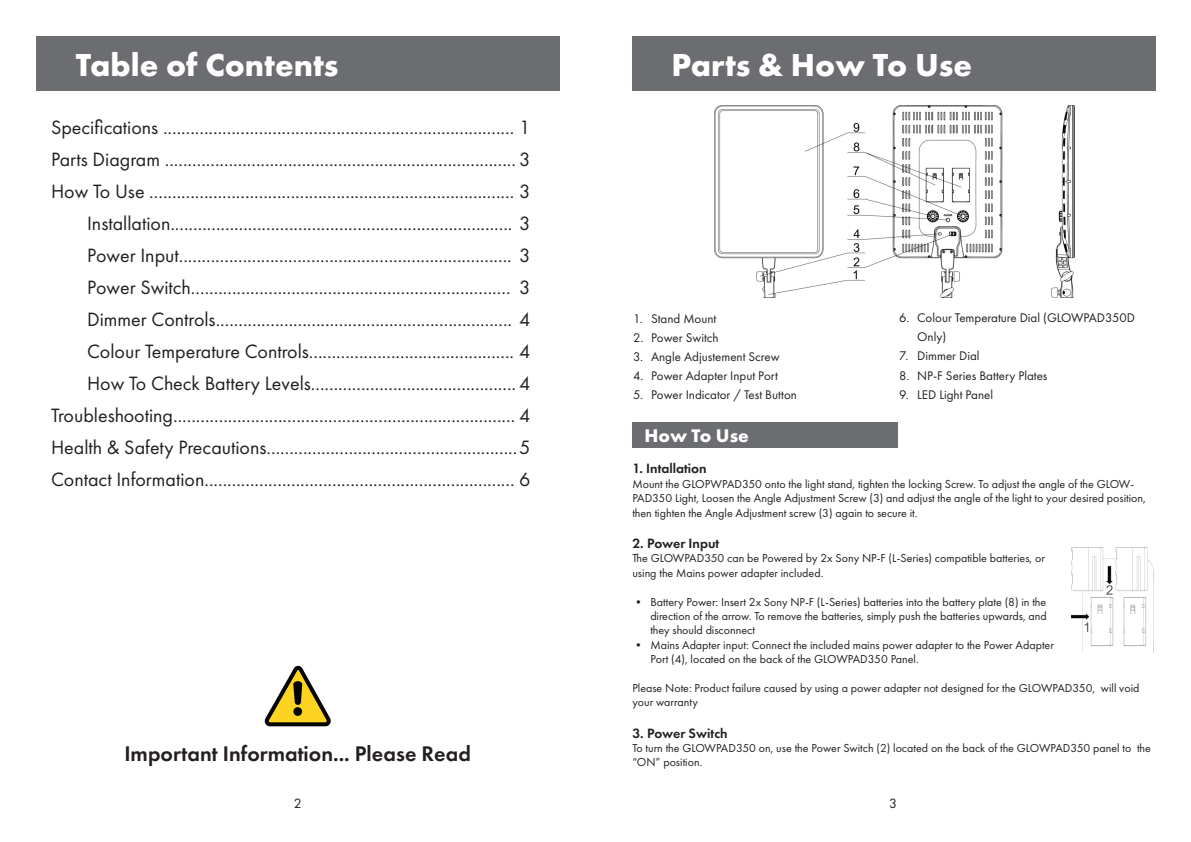
<style>
.page{position:relative;width:1191px;height:842px;background:#fff}
.page>*{position:absolute;margin:0;border:0;box-sizing:border-box;transform-origin:0 0}
.t1{font:700 33px "Futura PT";color:#fff}
.t2{font:600 22px "Futura PT";color:#231f20}
.t3{font:20px/32px "Futura PT";color:#231f20;text-align:right}
.t4{font:700 19px "Futura PT";color:#fff}
.t5{font:600 14px "Futura PT";color:#231f20}
.t6{font:14px "Futura PT";color:#231f20}
.t7{font:13px/19px "Futura PT";color:#231f20}
.t8{font:12px/14.4px "Futura PT";color:#231f20}
</style>
<div class="page">
<div style="left:36px;top:36px;width:523px;height:55px;background:#6c6d70"></div>
<div style="left:632px;top:36px;width:523px;height:55px;background:#6c6d70"></div>
<img style="left:714px;top:106px;width:360px;height:192px">
<div style="left:632px;top:422px;width:265px;height:26px;background:#6c6d70"></div>
<img style="left:1071px;top:547px;width:82px;height:105px">
<svg style="left:265px;top:666px;width:66px;height:60px"></svg>
<h1 class="t1" style="left:76px;top:44px;width:264px">Table of Contents</h1>
<h1 class="t1" style="left:671px;top:44px;width:302px">Parts &amp; How To Use</h1>
<p class="t3" style="left:51px;top:111px;width:481px">Specifications ............................................................................. 1<br>Parts Diagram ............................................................................. 3<br>How To Use ................................................................................ 3<br>Installation........................................................................... 3<br>Power Input......................................................................... 3<br>Power Switch...................................................................... 3<br>Dimmer Controls................................................................. 4<br>Colour Temperature Controls............................................. 4<br>How To Check Battery Levels............................................. 4<br>Troubleshooting........................................................................... 4<br>Health &amp; Safety Precautions.......................................................5<br>Contact Information.................................................................... 6</p>
<p class="t2" style="left:124px;top:740px;width:348px">Important Information... Please Read</p>
<p class="t7" style="left:633px;top:309px;width:85px">1. Stand Mount</p>
<p class="t7" style="left:633px;top:328px;width:87px">2. Power Switch</p>
<p class="t7" style="left:633px;top:347px;width:148px">3. Angle Adjustement Screw</p>
<p class="t7" style="left:633px;top:366px;width:146px">4. Power Adapter Input Port</p>
<p class="t7" style="left:633px;top:385px;width:165px">5. Power Indicator / Test Button</p>
<p class="t4" style="left:644px;top:423px;width:106px">How To Use</p>
<p class="t7" style="left:917px;top:309px;width:219px;text-indent:-18px">6. Colour Temperature Dial (GLOWPAD350D<br>Only)</p>
<p class="t7" style="left:899px;top:347px;width:82px">7. Dimmer Dial</p>
<p class="t7" style="left:899px;top:366px;width:150px">8. NP-F Series Battery Plates</p>
<p class="t7" style="left:899px;top:385px;width:95px">9. LED Light Panel</p>
<p class="t5" style="left:632px;top:460px;width:76px">1. Intallation</p>
<p class="t8" style="left:632px;top:477px;width:515px">Mount the GLOPWPAD350 onto the light stand, tighten the locking Screw. To adjust the angle of the GLOW-<br>PAD350 Light, Loosen the Angle Adjustment Screw (3) and adjust the angle of the light to your desired position, then tighten the Angle Adjustment screw (3) again to secure it.</p>
<p class="t5" style="left:632px;top:534px;width:88px">2. Power Input</p>
<p class="t8" style="left:632px;top:551px;width:414px">The GLOWPAD350 can be Powered by 2x Sony NP-F (L-Series) compatible batteries, or using the Mains power adapter included.</p>
<p class="t8" style="left:650px;top:594px;width:398px;text-align:justify;text-indent:-18px">• Battery Power: Insert 2x Sony NP-F (L-Series) batteries into the battery plate (8) in the direction of the arrow. To remove the batteries, simply push the batteries upwards, and they should disconnect</p>
<p class="t8" style="left:650px;top:637px;width:405px;text-indent:-18px">• Mains Adapter input: Connect the included mains power adapter to the Power Adapter<br>Port (4), located on the back of the GLOWPAD350 Panel.</p>
<p class="t8" style="left:632px;top:681px;width:508px">Please Note: Product failure caused by using a power adapter not designed for the GLOWPAD350, will void your warranty</p>
<p class="t5" style="left:632px;top:724px;width:97px">3. Power Switch</p>
<p class="t8" style="left:632px;top:741px;width:520px">To turn the GLOWPAD350 on, use the Power Switch (2) located on the back of the GLOWPAD350 panel to the “ON” position.</p>
<p class="t6" style="left:294px;top:795px;width:9px">2</p>
<p class="t6" style="left:889px;top:795px;width:9px">3</p>
</div>
